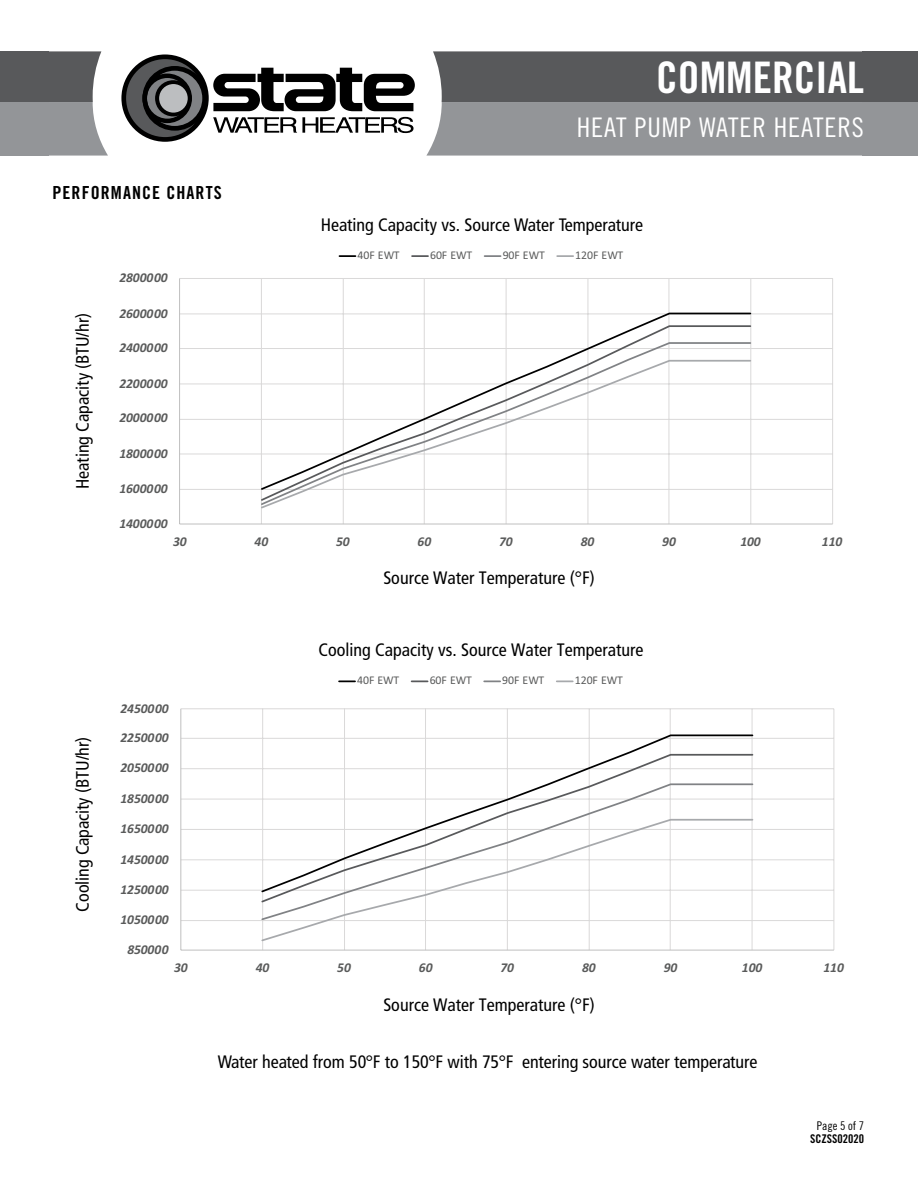
<style>
.page{position:relative;width:918px;height:1188px;background:#fff}
.page>*{position:absolute;margin:0;border:0;box-sizing:border-box;transform-origin:0 0}
.t1{font:43.5px "Trade Gothic LT Std Bd Cn 20";color:#fff}
.t2{font:27px "Trade Gothic LT Std Cn 18";letter-spacing:.035em;color:#fff}
.t3{font:condensed 18px "Frutiger LT Std";color:#000}
.t4{font:18px "Trade Gothic LT Std Bd Cn 20";letter-spacing:.06em;color:#000}
.t5{font:italic 700 13.5px "Calibri";letter-spacing:-.005em;color:#595a5a}
.t6{font:12px "Trade Gothic LT Std Bd Cn 20";color:#000}
.t7{font:12px "Trade Gothic LT Std Cn 18";color:#000}
.t8{font:11.85px "Calibri";letter-spacing:-.005em;color:#595a5a}
</style>
<div class="page">
<div style="left:121px;top:54px;width:88px;height:88px;border:5px solid #000;border-radius:50%"></div>
<svg style="left:124px;top:57px;width:291px;height:82px"></svg>
<div style="left:158px;top:83px;width:31px;height:30px;background:#bcbec0;border-radius:50%"></div>
<div style="left:158px;top:82px;width:31px;height:32px;border:2px solid #000;border-radius:50%"></div>
<svg style="left:49px;top:51px;width:59px;height:105px"></svg>
<svg style="left:426px;top:51px;width:437px;height:105px;background:#7b7c7f"></svg>
<div style="left:0;top:102px;width:49px;height:54px;background:#939598"></div>
<div style="left:0;top:51px;width:49px;height:51px;background:#58595b"></div>
<div style="left:863px;top:102px;width:55px;height:54px;background:#939598"></div>
<div style="left:863px;top:51px;width:55px;height:51px;background:#58595b"></div>
<hr style="left:180px;top:489px;width:653px;height:1px;background:#dad9d9">
<hr style="left:180px;top:454px;width:653px;height:1px;background:#dad9d9">
<hr style="left:180px;top:419px;width:653px;height:1px;background:#dad9d9">
<hr style="left:180px;top:384px;width:653px;height:1px;background:#dad9d9">
<hr style="left:180px;top:348px;width:653px;height:1px;background:#dad9d9">
<hr style="left:180px;top:313px;width:653px;height:1px;background:#dad9d9">
<hr style="left:180px;top:278px;width:653px;height:1px;background:#dad9d9">
<hr style="left:261px;top:278px;width:1px;height:246px;background:#dad9d9">
<hr style="left:343px;top:278px;width:1px;height:246px;background:#dad9d9">
<hr style="left:424px;top:278px;width:1px;height:246px;background:#dad9d9">
<hr style="left:506px;top:278px;width:1px;height:246px;background:#dad9d9">
<hr style="left:588px;top:278px;width:1px;height:246px;background:#dad9d9">
<hr style="left:669px;top:278px;width:1px;height:246px;background:#dad9d9">
<hr style="left:750px;top:278px;width:1px;height:246px;background:#dad9d9">
<hr style="left:832px;top:278px;width:1px;height:246px;background:#dad9d9">
<hr style="left:179px;top:278px;width:1px;height:246px;background:#bfbfbf">
<hr style="left:180px;top:524px;width:653px;height:1px;background:#bfbfbf">
<svg style="left:260px;top:311px;width:492px;height:13px"></svg>
<svg style="left:505px;top:324px;width:247px;height:17px"></svg>
<svg style="left:505px;top:341px;width:247px;height:17px"></svg>
<svg style="left:260px;top:358px;width:492px;height:152px"></svg>
<svg style="left:339px;top:255px;width:16px;height:2px"></svg>
<svg style="left:412px;top:255px;width:16px;height:2px"></svg>
<svg style="left:485px;top:255px;width:16px;height:2px"></svg>
<svg style="left:557px;top:255px;width:16px;height:2px"></svg>
<hr style="left:181px;top:920px;width:653px;height:1px;background:#dad9d9">
<hr style="left:181px;top:890px;width:653px;height:1px;background:#dad9d9">
<hr style="left:181px;top:859px;width:653px;height:1px;background:#dad9d9">
<hr style="left:181px;top:829px;width:653px;height:1px;background:#dad9d9">
<hr style="left:181px;top:799px;width:653px;height:1px;background:#dad9d9">
<hr style="left:181px;top:768px;width:653px;height:1px;background:#dad9d9">
<hr style="left:181px;top:738px;width:653px;height:1px;background:#dad9d9">
<hr style="left:181px;top:708px;width:653px;height:1px;background:#dad9d9">
<hr style="left:262px;top:709px;width:1px;height:241px;background:#dad9d9">
<hr style="left:344px;top:709px;width:1px;height:241px;background:#dad9d9">
<hr style="left:425px;top:709px;width:1px;height:241px;background:#dad9d9">
<hr style="left:507px;top:709px;width:1px;height:241px;background:#dad9d9">
<hr style="left:589px;top:709px;width:1px;height:241px;background:#dad9d9">
<hr style="left:670px;top:709px;width:1px;height:241px;background:#dad9d9">
<hr style="left:752px;top:709px;width:1px;height:241px;background:#dad9d9">
<hr style="left:833px;top:709px;width:1px;height:241px;background:#dad9d9">
<hr style="left:180px;top:709px;width:1px;height:241px;background:#bfbfbf">
<hr style="left:181px;top:950px;width:653px;height:1px;background:#bfbfbf">
<svg style="left:263px;top:733px;width:491px;height:20px"></svg>
<svg style="left:263px;top:753px;width:491px;height:29px"></svg>
<svg style="left:260px;top:782px;width:494px;height:36px"></svg>
<svg style="left:260px;top:818px;width:494px;height:125px"></svg>
<svg style="left:339px;top:680px;width:16px;height:2px"></svg>
<svg style="left:412px;top:680px;width:16px;height:2px"></svg>
<svg style="left:484px;top:680px;width:16px;height:2px"></svg>
<svg style="left:557px;top:680px;width:16px;height:2px"></svg>
<p class="t4" style="left:52px;top:181px;width:171px">PERFORMANCE CHARTS</p>
<p class="t3" style="left:72px;top:489px;width:177px;rotate:-90deg">Heating Capacity (BTU/hr)</p>
<p class="t5" style="left:119px;top:268px;width:50px">2800000</p>
<p class="t5" style="left:119px;top:304px;width:50px">2600000</p>
<p class="t5" style="left:119px;top:338px;width:50px">2400000</p>
<p class="t5" style="left:119px;top:374px;width:50px">2200000</p>
<p class="t5" style="left:119px;top:408px;width:50px">2000000</p>
<p class="t5" style="left:119px;top:444px;width:50px">1800000</p>
<p class="t5" style="left:119px;top:479px;width:50px">1600000</p>
<p class="t5" style="left:119px;top:514px;width:50px">1400000</p>
<h1 class="t1" style="left:656px;top:51px;width:209px">COMMERCIAL</h1>
<h2 class="t2" style="left:577px;top:111px;width:289px">HEAT PUMP WATER HEATERS</h2>
<p class="t3" style="left:321px;top:214px;width:324px">Heating Capacity vs. Source Water Temperature</p>
<p class="t8" style="left:358px;top:246px;width:44px">40F EWT</p>
<p class="t8" style="left:430px;top:246px;width:44px">60F EWT</p>
<p class="t8" style="left:503px;top:246px;width:44px">90F EWT</p>
<p class="t8" style="left:575px;top:246px;width:49px">120F EWT</p>
<p class="t5" style="left:173px;top:531px;width:15px">30</p>
<p class="t5" style="left:255px;top:531px;width:15px">40</p>
<p class="t5" style="left:336px;top:531px;width:15px">50</p>
<p class="t5" style="left:418px;top:531px;width:15px">60</p>
<p class="t5" style="left:499px;top:531px;width:15px">70</p>
<p class="t5" style="left:581px;top:531px;width:15px">80</p>
<p class="t5" style="left:662px;top:531px;width:15px">90</p>
<p class="t5" style="left:740px;top:531px;width:22px">100</p>
<p class="t5" style="left:822px;top:531px;width:22px">110</p>
<p class="t3" style="left:383px;top:568px;width:213px">Source Water Temperature (°F)</p>
<p class="t3" style="left:319px;top:639px;width:326px">Cooling Capacity vs. Source Water Temperature</p>
<p class="t3" style="left:72px;top:912px;width:176px;rotate:-90deg">Cooling Capacity (BTU/hr)</p>
<p class="t5" style="left:121px;top:699px;width:50px">2450000</p>
<p class="t5" style="left:121px;top:728px;width:50px">2250000</p>
<p class="t5" style="left:121px;top:758px;width:50px">2050000</p>
<p class="t5" style="left:121px;top:789px;width:50px">1850000</p>
<p class="t5" style="left:121px;top:819px;width:50px">1650000</p>
<p class="t5" style="left:121px;top:850px;width:50px">1450000</p>
<p class="t5" style="left:121px;top:880px;width:50px">1250000</p>
<p class="t5" style="left:121px;top:909px;width:50px">1050000</p>
<p class="t5" style="left:127px;top:940px;width:43px">850000</p>
<p class="t8" style="left:357px;top:672px;width:44px">40F EWT</p>
<p class="t8" style="left:430px;top:672px;width:44px">60F EWT</p>
<p class="t8" style="left:502px;top:672px;width:44px">90F EWT</p>
<p class="t8" style="left:575px;top:672px;width:49px">120F EWT</p>
<p class="t5" style="left:174px;top:958px;width:15px">30</p>
<p class="t5" style="left:256px;top:958px;width:15px">40</p>
<p class="t5" style="left:337px;top:958px;width:15px">50</p>
<p class="t5" style="left:419px;top:958px;width:15px">60</p>
<p class="t5" style="left:501px;top:958px;width:15px">70</p>
<p class="t5" style="left:582px;top:958px;width:15px">80</p>
<p class="t5" style="left:664px;top:958px;width:15px">90</p>
<p class="t5" style="left:742px;top:958px;width:22px">100</p>
<p class="t5" style="left:824px;top:958px;width:22px">110</p>
<p class="t3" style="left:383px;top:994px;width:213px">Source Water Temperature (°F)</p>
<p class="t3" style="left:218px;top:1051px;width:541px">Water heated from 50°F to 150°F with 75°F entering source water temperature</p>
<p class="t7" style="left:817px;top:1118px;width:49px">Page 5 of 7</p>
<p class="t6" style="left:810px;top:1132px;width:55px">SCZSS02020</p>
</div>
